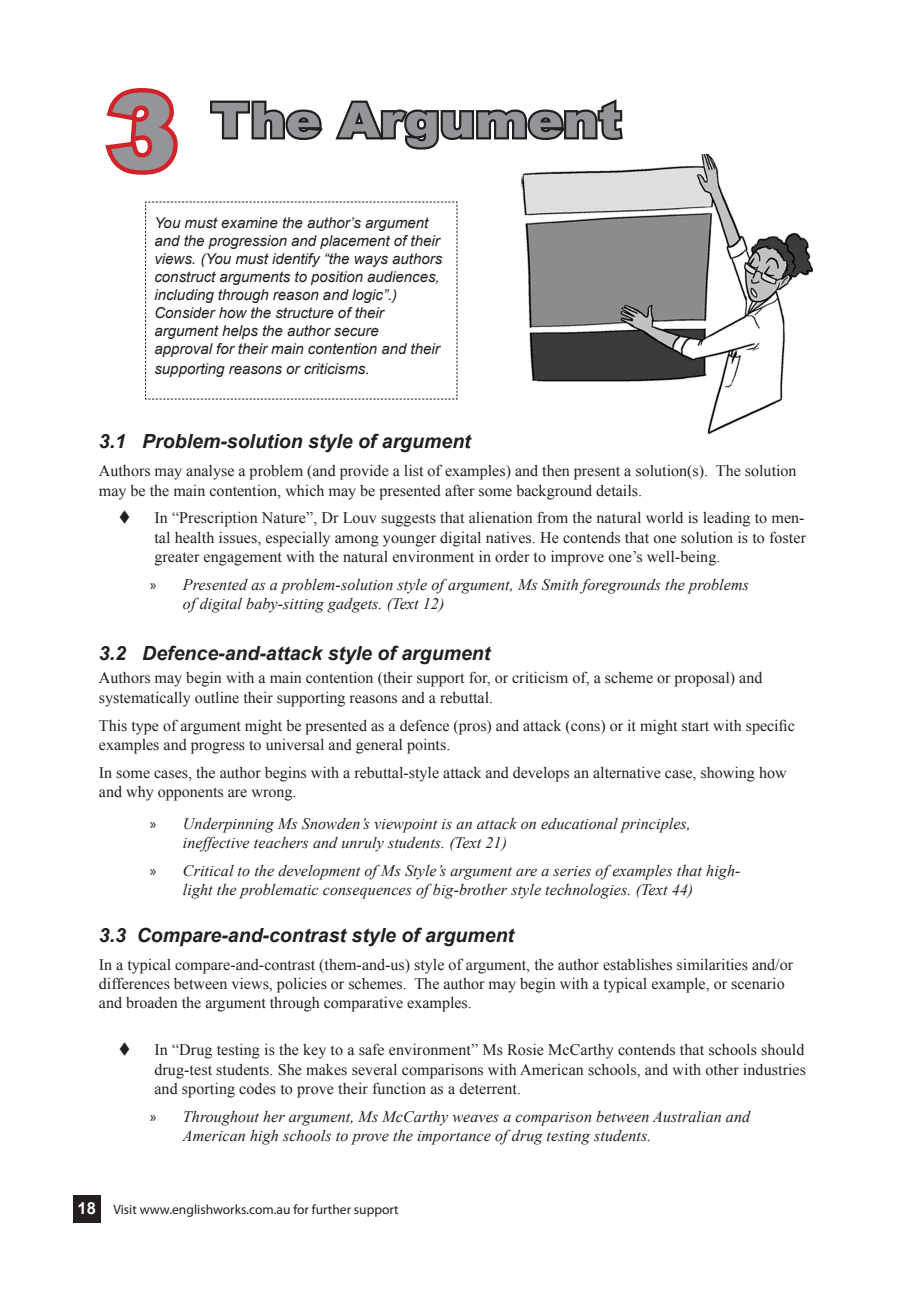
<style>
.page{position:relative;width:919px;height:1289px;background:#fff}
.page>*{position:absolute;margin:0;border:0;box-sizing:border-box;transform-origin:0 0}
.Header_black_style{font:900 105px "Arial";color:#939598}
.Header_black_style-2{font:900 48px "Arial";color:#939598;scale:1.1 1}
.t1{font:italic 700 19.5px "Arial";color:#231f20}
.t2{font:700 16.5px "Arial";color:#fff}
.bullet_point_points{font:16.05px/19.2px "Times New Roman";color:#231f20}
.Bullet_Point_Conside{font:italic 16.05px/19.2px "Times New Roman";letter-spacing:.005em;color:#231f20}
.t3{font:italic 15px/18px "Arial";color:#231f20}
.t4{font:13.5px "Myriad Pro";color:#231f20}
.s1{font-family:"Myriad Pro";font-style:normal;font-size:15.75px}
</style>
<div class="page">
<div style="left:74px;top:1195px;width:27px;height:27px;background:#231f20"></div>
<svg style="left:145px;top:201px;width:312px;height:199px"></svg>
<img style="left:521px;top:154px;width:291px;height:279px">
<svg style="left:105px;top:88px;width:73px;height:87px"></svg>
<svg style="left:210px;top:100px;width:113px;height:40px"></svg>
<svg style="left:335px;top:99px;width:288px;height:51px"></svg>
<p class="Header_black_style" style="left:107px;top:55px;width:72px">3</p>
<p class="Header_black_style-2" style="left:211px;top:85px;width:375px">The Argument</p>
<p class="t3" style="left:154px;top:214px;width:289px">You must examine the author’s argument and the progression and placement of their views. (You must identify “the ways authors construct arguments to position audiences, including through reason and logic”.)</p>
<p class="t3" style="left:154px;top:304px;width:287px">Consider how the structure of their argument helps the author secure approval for their main contention and their</p>
<p class="t3" style="left:154px;top:360px;width:217px">supporting reasons or criticisms.</p>
<p class="t1" style="left:99px;top:429px;width:373px">3.1 Problem-solution style of argument</p>
<p class="bullet_point_points" style="left:99px;top:461px;width:699px">Authors may analyse a problem (and provide a list of examples) and then present a solution(s). The solution may be the main contention, which may be presented after some background details.</p>
<p class="bullet_point_points" style="left:154px;top:508px;width:653px;text-align:justify">In “Prescription Nature”, Dr Louv suggests that alienation from the natural world is leading to men&shy;tal health issues, especially among younger digital natives. He contends that one solution is to foster greater engagement with the natural environment in order to improve one’s well-being.</p>
<p class="Bullet_Point_Conside" style="left:183px;top:574px;width:567px;text-indent:-33px"><span class="s1">»</span> Presented as a problem-solution style of argument, Ms Smith foregrounds the problems of digital baby-sitting gadgets. (Text 12)</p>
<p class="t1" style="left:99px;top:640px;width:393px">3.2 Defence-and-attack style of argument</p>
<p class="bullet_point_points" style="left:99px;top:668px;width:665px">Authors may begin with a main contention (their support for, or criticism of, a scheme or proposal) and systematically outline their supporting reasons and a rebuttal.</p>
<p class="bullet_point_points" style="left:99px;top:715px;width:697px">This type of argument might be presented as a defence (pros) and attack (cons) or it might start with specific examples and progress to universal and general points.</p>
<p class="bullet_point_points" style="left:99px;top:762px;width:689px">In some cases, the author begins with a rebuttal-style attack and develops an alternative case, showing how and why opponents are wrong.</p>
<p class="Bullet_Point_Conside" style="left:183px;top:813px;width:509px;text-indent:-33px"><span class="s1">»</span> Underpinning Ms Snowden’s viewpoint is an attack on educational principles, ineffective teachers and unruly students. (Text 21)</p>
<p class="Bullet_Point_Conside" style="left:183px;top:860px;width:559px;text-indent:-33px"><span class="s1">»</span> Critical to the development of Ms Style’s argument are a series of examples that high&shy;light the problematic consequences of big-brother style technologies. (Text 44)</p>
<p class="t1" style="left:99px;top:922px;width:416px">3.3 Compare-and-contrast style of argument</p>
<p class="bullet_point_points" style="left:99px;top:954px;width:695px">In a typical compare-and-contrast (them-and-us) style of argument, the author establishes similarities and/or differences between views, policies or schemes. The author may begin with a typical example, or scenario and broaden the argument through comparative examples.</p>
<p class="bullet_point_points" style="left:154px;top:1040px;width:653px;text-align:justify">In “Drug testing is the key to a safe environment” Ms Rosie McCarthy contends that schools should drug-test students. She makes several comparisons with American schools, and with other industries and sporting codes to prove their function as a deterrent.</p>
<p class="Bullet_Point_Conside" style="left:183px;top:1106px;width:568px;text-indent:-33px"><span class="s1">»</span> Throughout her argument, Ms McCarthy weaves a comparison between Australian and<br>American high schools to prove the importance of drug testing students.</p>
<p class="t2" style="left:78px;top:1197px;width:20px">18</p>
<p class="t4" style="left:113px;top:1200px;width:287px">Visit www.englishworks.com.au for further support</p>
</div>
